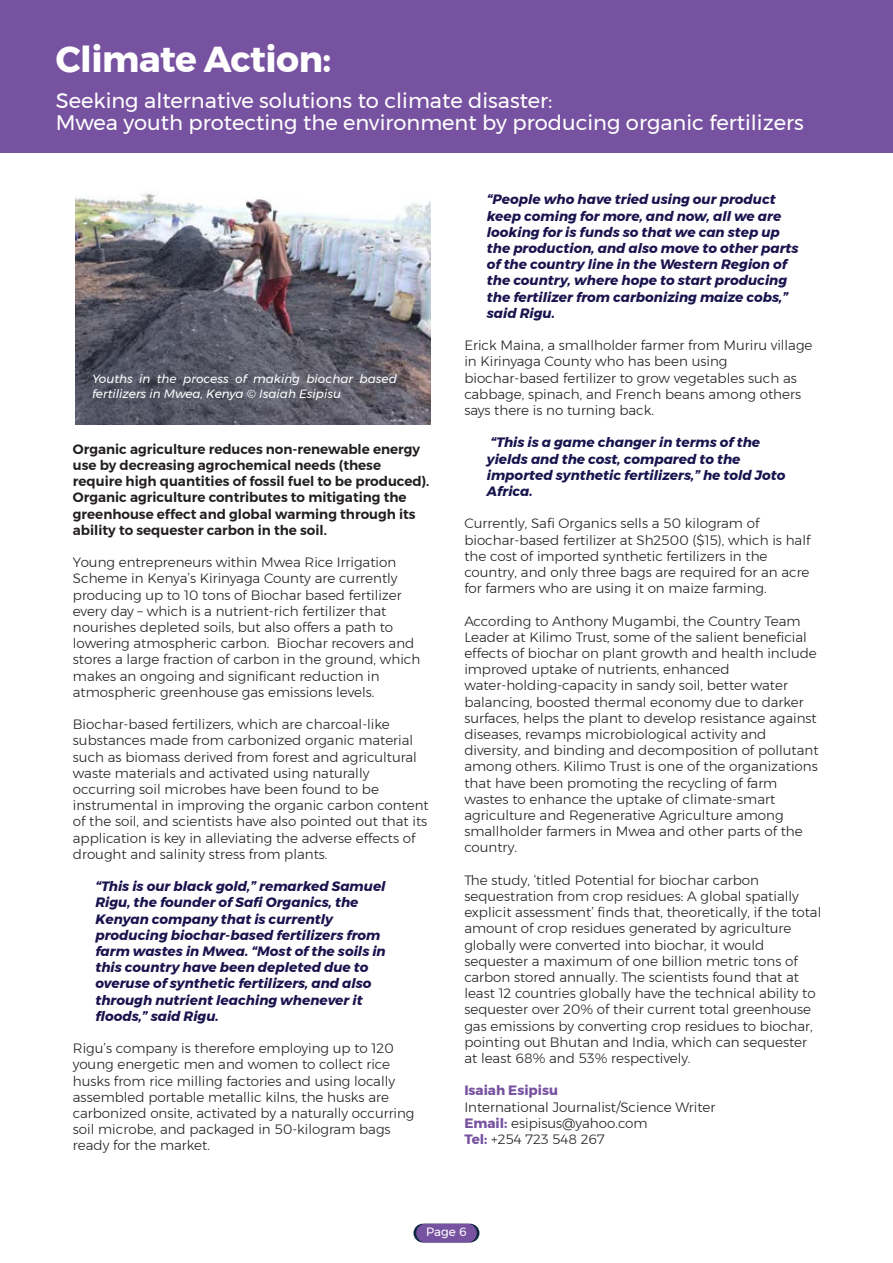
<style>
.page{position:relative;width:893px;height:1263px;background:#fff}
.page>*{position:absolute;margin:0;border:0;box-sizing:border-box;transform-origin:0 0}
.t1{font:700 36px "Montserrat";letter-spacing:-.015em;color:#fff}
.t2{font:21px/22.5px "Montserrat";color:#fff}
.t3{font:300 13.5px/16.2px "Montserrat";color:#231f20}
.t4{font:italic 700 13.5px/16.2px "Montserrat";color:#1a144e}
.t5{font:600 13.5px/16.2px "Montserrat";color:#231f20}
.t6{font:700 13.5px "Montserrat";color:#7752a0}
.t7{font:italic 12px/14.4px "Montserrat";color:#fff}
.t8{font:12px "Montserrat";color:#fff}
.s1{font-weight:700;color:#7752a0}
</style>
<div class="page">
<img style="left:76px;top:193px;width:355px;height:231px">
<div style="left:0;top:0;width:893px;height:153px;background:#7752a0"></div>
<svg style="left:413px;top:1224px;width:66px;height:18px"></svg>
<div style="left:416px;top:1224px;width:61px;height:18px;background:#7752a0;border-radius:9px"></div>
<h1 class="t1" style="left:56px;top:30px;width:277px">Climate Action:</h1>
<h2 class="t2" style="left:56px;top:89px;width:749px">Seeking alternative solutions to climate disaster:<br>Mwea youth protecting the environment by producing organic fertilizers</h2>
<p class="t7" style="left:92px;top:372px;width:306px">Youths in the process of making biochar based fertilizers in Mwea, Kenya © Isaiah Esipisu</p>
<p class="t5" style="left:73px;top:441px;width:358px">Organic agriculture reduces non-renewable energy use by decreasing agrochemical needs (these require high quantities of fossil fuel to be produced).<br>Organic agriculture contributes to mitigating the greenhouse effect and global warming through its ability to sequester carbon in the soil.</p>
<p class="t3" style="left:73px;top:554px;width:349px">Young entrepreneurs within Mwea Rice Irrigation Scheme in Kenya’s Kirinyaga County are currently producing up to 10 tons of Biochar based fertilizer every day – which is a nutrient-rich fertilizer that nourishes depleted soils, but also offers a path to lowering atmospheric carbon. Biochar recovers and stores a large fraction of carbon in the ground, which makes an ongoing and significant reduction in atmospheric greenhouse gas emissions levels.</p>
<p class="t3" style="left:73px;top:716px;width:357px">Biochar-based fertilizers, which are charcoal-like substances made from carbonized organic material such as biomass derived from forest and agricultural waste materials and activated using naturally occurring soil microbes have been found to be instrumental in improving the organic carbon content of the soil, and scientists have also pointed out that its application is key in alleviating the adverse effects of drought and salinity stress from plants.</p>
<p class="t4" style="left:95px;top:878px;width:292px">“This is our black gold,” remarked Samuel Rigu, the founder of Safi Organics, the Kenyan company that is currently producing biochar-based fertilizers from farm wastes in Mwea. “Most of the soils in this country have been depleted due to overuse of synthetic fertilizers, and also through nutrient leaching whenever it floods,” said Rigu.</p>
<p class="t3" style="left:73px;top:1040px;width:343px">Rigu’s company is therefore employing up to 120 young energetic men and women to collect rice husks from rice milling factories and using locally assembled portable metallic kilns, the husks are carbonized onsite, activated by a naturally occurring soil microbe, and packaged in 50-kilogram bags ready for the market.</p>
<p class="t4" style="left:487px;top:191px;width:313px">“People who have tried using our product keep coming for more, and now, all we are looking for is funds so that we can step up the production, and also move to other parts of the country line in the Western Region of the country, where hope to start producing the fertilizer from carbonizing maize cobs,” said Rigu.</p>
<p class="t3" style="left:464px;top:337px;width:350px">Erick Maina, a smallholder farmer from Muriru village in Kirinyaga County who has been using biochar-based fertilizer to grow vegetables such as cabbage, spinach, and French beans among others says there is no turning back.</p>
<p class="t4" style="left:487px;top:434px;width:300px">“This is a game changer in terms of the yields and the cost, compared to the imported synthetic fertilizers,” he told Joto<br>Africa.</p>
<p class="t3" style="left:464px;top:515px;width:348px">Currently, Safi Organics sells a 50 kilogram of biochar-based fertilizer at Sh2500 ($15), which is half the cost of imported synthetic fertilizers in the country, and only three bags are required for an acre for farmers who are using it on maize farming.</p>
<p class="t3" style="left:464px;top:612px;width:356px">According to Anthony Mugambi, the Country Team Leader at Kilimo Trust, some of the salient beneficial effects of biochar on plant growth and health include improved uptake of nutrients, enhanced water-holding-capacity in sandy soil, better water balancing, boosted thermal economy due to darker surfaces, helps the plant to develop resistance against diseases, revamps microbiological activity and diversity, and binding and decomposition of pollutant among others. Kilimo Trust is one of the organizations that have been promoting the recycling of farm wastes to enhance the uptake of climate-smart agriculture and Regenerative Agriculture among smallholder farmers in Mwea and other parts of the country.</p>
<p class="t3" style="left:464px;top:872px;width:359px">The study, ‘titled Potential for biochar carbon sequestration from crop residues: A global spatially explicit assessment’ finds that, theoretically, if the total amount of crop residues generated by agriculture globally were converted into biochar, it would sequester a maximum of one billion metric tons of carbon stored annually. The scientists found that at least 12 countries globally have the technical ability to sequester over 20% of their current total greenhouse gas emissions by converting crop residues to biochar, pointing out Bhutan and India, which can sequester at least 68% and 53% respectively.</p>
<p class="t6" style="left:464px;top:1080px;width:95px">Isaiah Esipisu</p>
<p class="t3" style="left:464px;top:1098px;width:253px">International Journalist/Science Writer<br><span class="s1">Email:</span> esipisus@yahoo.com<br><span class="s1">Tel:</span> +254 723 548 267</p>
<p class="t8" style="left:426px;top:1223px;width:42px">Page 6</p>
</div>
